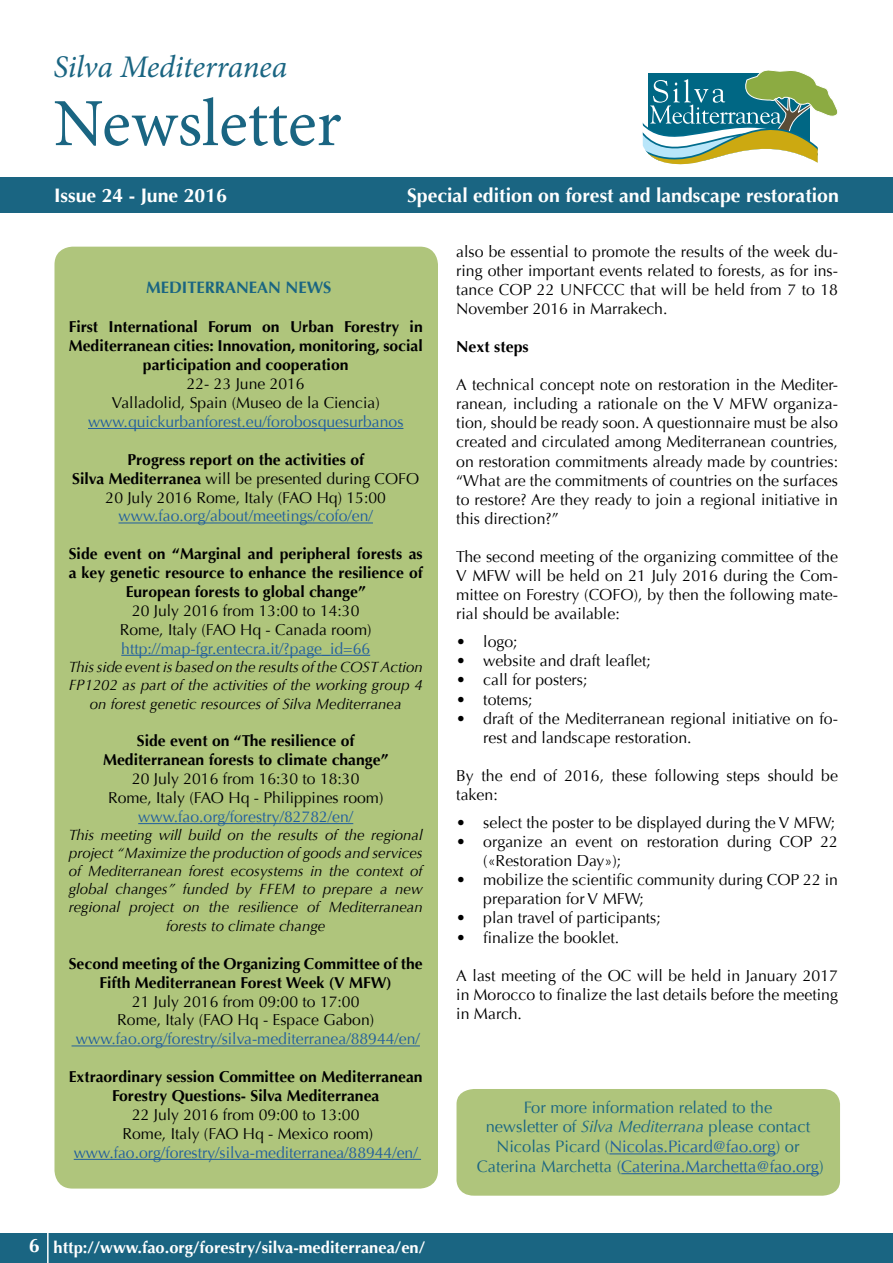
<style>
.page{position:relative;width:893px;height:1263px;background:#fff}
.page>*{position:absolute;margin:0;border:0;box-sizing:border-box;transform-origin:0 0}
.t1{font:67.5px "Minion Pro";color:#1a6582}
.t2{font:italic 31.5px "Minion Pro";letter-spacing:-.01em;color:#1a6582}
.t3{font:700 19.5px "Optima";color:#fff}
.t4{font:16.5px/19.8px "Optima";color:#1a6582;text-align:center}
.t5{font:700 16.5px "Optima";color:#fff}
.t6{font:700 16.5px "Optima";color:#1a6582}
.t7{font:15.9px/19px "Optima";color:#000;text-align:justify}
.t8{font:700 15.9px "Optima";color:#000}
.t9{font:700 15.75px/18.9px "Optima";color:#000;text-align:center}
.t10{font:15.75px/18.9px "Optima";color:#000;text-align:center}
.t11{font:15.75px "Optima";color:#215e9e}
.t12{font:italic 15px/18.1px "Optima";color:#000;text-align:center}
.s1{font-weight:700}
.s2{font-style:italic}
.s3{color:#215e9e}
</style>
<div class="page">
<div style="left:0;top:178px;width:893px;height:35px;background:#1a6582"></div>
<div style="left:0;top:1234px;width:893px;height:29px;background:#1a6582"></div>
<svg style="left:643px;top:70px;width:195px;height:95px"></svg>
<hr style="left:47px;top:1222px;width:2px;height:41px;background:#fff">
<div style="left:456px;top:1089px;width:384px;height:107px;background:#afc57c"></div>
<hr style="left:609px;top:1153px;width:167px;height:1px;background:#215e9e">
<hr style="left:621px;top:1173px;width:198px;height:1px;background:#215e9e">
<div style="left:54px;top:247px;width:384px;height:941px;background:#afc57c;border-radius:18px"></div>
<hr style="left:88px;top:428px;width:315px;height:1px;background:#215e9e">
<hr style="left:119px;top:523px;width:254px;height:1px;background:#215e9e">
<hr style="left:121px;top:655px;width:249px;height:1px;background:#215e9e">
<hr style="left:138px;top:823px;width:215px;height:1px;background:#215e9e">
<hr style="left:72px;top:1045px;width:348px;height:1px;background:#215e9e">
<hr style="left:74px;top:1159px;width:347px;height:1px;background:#215e9e">
<h2 class="t2" style="left:54px;top:46px;width:235px">Silva Mediterranea</h2>
<h1 class="t1" style="left:54px;top:78px;width:290px">Newsletter</h1>
<p class="t3" style="left:54px;top:184px;width:175px">Issue 24 - June 2016</p>
<p class="t3" style="left:407px;top:184px;width:433px">Special edition on forest and landscape restoration</p>
<p class="t6" style="left:146px;top:278px;width:187px">MEDITERRANEAN NEWS</p>
<p class="t9" style="left:69px;top:318px;width:355px">First International Forum on Urban Forestry in<br>Mediterranean cities: Innovation, monitoring, social participation and cooperation</p>
<p class="t10" style="left:112px;top:374px;width:269px">22- 23 June 2016<br>Valladolid, Spain (Museo de la Ciencia)</p>
<p class="t11" style="left:88px;top:412px;width:317px">www.quickurbanforest.eu/forobosquesurbanos</p>
<p class="t10" style="left:72px;top:450px;width:348px"><span class="s1">Progress report on the activities of<br>Silva Mediterranea</span> will be presented during COFO<br>20 July 2016 Rome, Italy (FAO Hq) 15:00</p>
<p class="t11" style="left:119px;top:507px;width:256px">www.fao.org/about/meetings/cofo/en/</p>
<p class="t9" style="left:69px;top:545px;width:355px">Side event on “Marginal and peripheral forests as a key genetic resource to enhance the resilience of<br>European forests to global change”</p>
<p class="t10" style="left:120px;top:601px;width:253px">20 July 2016 from 13:00 to 14:30<br>Rome, Italy (FAO Hq - Canada room)</p>
<p class="t11" style="left:121px;top:639px;width:250px">http://map-fgr.entecra.it/?page_id=66</p>
<p class="t12" style="left:69px;top:657px;width:355px">This side event is based on the results of the COST Action<br>FP1202 as part of the activities of the working group 4 on forest genetic resources of Silva Mediterranea</p>
<p class="t9" style="left:103px;top:732px;width:287px">Side event on “The resilience of<br>Mediterranean forests to climate change”</p>
<p class="t10" style="left:108px;top:770px;width:277px">20 July 2016 from 16:30 to 18:30<br>Rome, Italy (FAO Hq - Philippines room)</p>
<p class="t11" style="left:138px;top:807px;width:217px">www.fao.org/forestry/82782/en/</p>
<p class="t12" style="left:69px;top:826px;width:355px">This meeting will build on the results of the regional project “Maximize the production of goods and services of Mediterranean forest ecosystems in the context of global changes” funded by FFEM to prepare a new regional project on the resilience of Mediterranean forests to climate change</p>
<p class="t9" style="left:69px;top:954px;width:355px">Second meeting of the Organizing Committee of the<br>Fifth Mediterranean Forest Week (V MFW)</p>
<p class="t10" style="left:117px;top:992px;width:258px">21 July 2016 from 09:00 to 17:00<br>Rome, Italy (FAO Hq - Espace Gabon)</p>
<p class="t11" style="left:76px;top:1030px;width:345px">www.fao.org/forestry/silva-mediterranea/88944/en/</p>
<p class="t9" style="left:69px;top:1067px;width:355px">Extraordinary session Committee on Mediterranean<br>Forestry Questions- Silva Mediterranea</p>
<p class="t10" style="left:123px;top:1105px;width:252px">22 July 2016 from 09:00 to 13:00<br>Rome, Italy (FAO Hq - Mexico room)</p>
<p class="t11" style="left:74px;top:1143px;width:345px">www.fao.org/forestry/silva-mediterranea/88944/en/</p>
<p class="t7" style="left:456px;top:242px;width:383px">also be essential to promote the results of the week du&shy;ring other important events related to forests, as for ins&shy;tance COP 22 UNFCCC that will be held from 7 to 18<br>November 2016 in Marrakech.</p>
<p class="t8" style="left:456px;top:337px;width:74px">Next steps</p>
<p class="t7" style="left:456px;top:375px;width:383px">A technical concept note on restoration in the Mediter&shy;ranean, including a rationale on the V MFW organiza&shy;tion, should be ready soon. A questionnaire must be also created and circulated among Mediterranean countries, on restoration commitments already made by countries: “What are the commitments of countries on the surfaces to restore? Are they ready to join a regional initiative in this direction?”</p>
<p class="t7" style="left:456px;top:547px;width:383px">The second meeting of the organizing committee of the V MFW will be held on 21 July 2016 during the Com&shy;mittee on Forestry (COFO), by then the following mate&shy;rial should be available:</p>
<p class="t7" style="left:456px;top:632px;width:63px">• logo;</p>
<p class="t7" style="left:456px;top:652px;width:196px">• website and draft leaflet;</p>
<p class="t7" style="left:456px;top:671px;width:133px">• call for posters;</p>
<p class="t7" style="left:456px;top:690px;width:78px">• totems;</p>
<p class="t7" style="left:483px;top:709px;width:356px;text-indent:-27px">• draft of the Mediterranean regional initiative on fo&shy;rest and landscape restoration.</p>
<p class="t7" style="left:456px;top:766px;width:383px">By the end of 2016, these following steps should be taken:</p>
<p class="t7" style="left:456px;top:813px;width:380px">• select the poster to be displayed during the V MFW;</p>
<p class="t7" style="left:483px;top:832px;width:356px;text-indent:-27px">• organize an event on restoration during COP 22 («Restoration Day»);</p>
<p class="t7" style="left:483px;top:870px;width:356px;text-indent:-27px">• mobilize the scientific community during COP 22 in preparation for V MFW;</p>
<p class="t7" style="left:456px;top:909px;width:206px">• plan travel of participants;</p>
<p class="t7" style="left:456px;top:928px;width:165px">• finalize the booklet.</p>
<p class="t7" style="left:456px;top:966px;width:383px">A last meeting of the OC will be held in January 2017 in Morocco to finalize the last details before the meeting in March.</p>
<p class="t4" style="left:477px;top:1097px;width:348px">For more information related to the<br>newsletter of <span class="s2">Silva Mediterrana</span> please contact Nicolas Picard (<span class="s3">Nicolas.Picard@fao.org</span>) or Caterina Marchetta (<span class="s3">Caterina.Marchetta@fao.org</span>)</p>
<p class="t3" style="left:29px;top:1234px;width:12px">6</p>
<p class="t5" style="left:54px;top:1237px;width:373px">http://www.fao.org/forestry/silva-mediterranea/en/</p>
</div>
